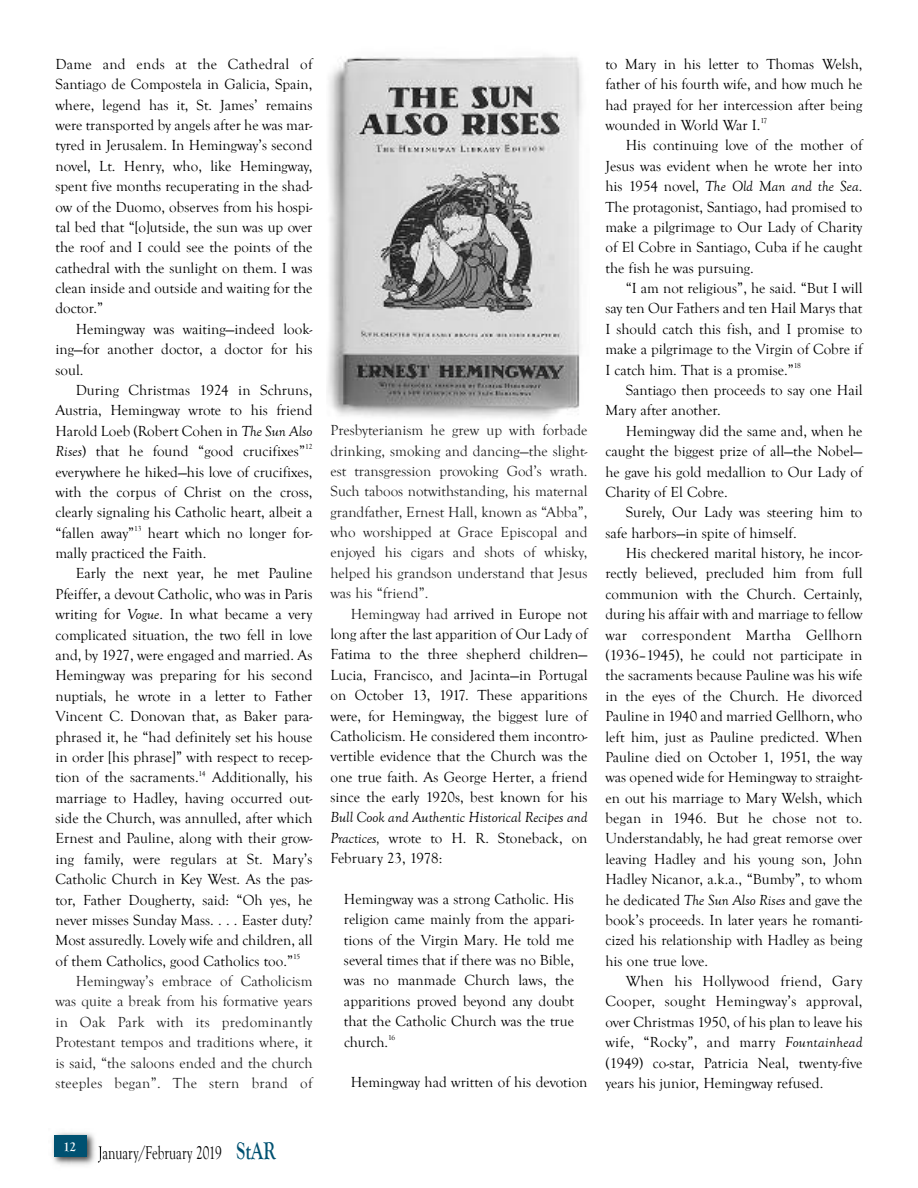
<style>
.page{position:relative;width:918px;height:1188px;background:#fff}
.page>*{position:absolute;margin:0;border:0;box-sizing:border-box;transform-origin:0 0}
.t1{font:18.9px "Goudy Old Style T";color:#000;scale:.71 1}
.t2{font:15px/20.4px "Goudy Old Style T";color:#000;text-align:justify}
.t3{font:15px/20.4px "Goudy Old Style T";color:#222;text-align:justify}
.t4{font:italic 15px/20.4px "Goudy Old Style T";color:#000;text-align:justify}
.t5{font:15px "Goudy Old Style T";letter-spacing:.02em;color:#222}
.t6{font:700 13.5px "Goudy Old Style T";color:#fff}
.s1{font-style:italic}
.s2{color:#222}
.s3{font-style:normal}
.s4{font-weight:700;font-size:25.2px;color:#005171}
</style>
<div class="page">
<img style="left:52px;top:1132px;width:43px;height:34px">
<img style="left:98px;top:1146px;width:3px;height:17px">
<div style="left:54px;top:1135px;width:32px;height:21px;background:#005171"></div>
<img style="left:327px;top:56px;width:255px;height:362px">
<p class="t2" style="left:55px;top:54px;width:259px">Dame and ends at the Cathedral of Santiago de Compostela in Galicia, Spain, where, legend has it, St. James’ remains were transported by angels after he was mar&shy;tyred in Jerusalem. In Hemingway’s second novel, Lt. Henry, who, like Hemingway, spent five months recuperating in the shad&shy;ow of the Duomo, observes from his hospi&shy;tal bed that “[o]utside, the sun was up over the roof and I could see the points of the cathedral with the sunlight on them. I was clean inside and outside and waiting for the doctor.”</p>
<p class="t2" style="left:55px;top:319px;width:259px;text-indent:20px">Hemingway was waiting—indeed look&shy;ing—for another doctor, a doctor for his soul.</p>
<p class="t2" style="left:55px;top:380px;width:259px;text-indent:20px">During Christmas 1924 in Schruns, Austria, Hemingway wrote to his friend Harold Loeb (Robert Cohen in <span class="s1">The Sun Also Rises</span>) that he found “good crucifixes”<sup>12 </sup>everywhere he hiked—his love of crucifixes, with the corpus of Christ on the cross, clearly signaling his Catholic heart, albeit a “fallen away”<sup>13</sup> heart which no longer for&shy;mally practiced the Faith.</p>
<p class="t2" style="left:76px;top:563px;width:238px">Early the next year, he met Pauline</p>
<p class="t2" style="left:55px;top:584px;width:259px">Pfeiffer, a devout Catholic, who was in Paris</p>
<p class="t2" style="left:55px;top:604px;width:258px">writing for <span class="s1">Vogue</span>. In what became a very</p>
<p class="t2" style="left:55px;top:624px;width:258px">complicated situation, the two fell in love</p>
<p class="t2" style="left:55px;top:645px;width:259px">and, by 1927, were engaged and married. As</p>
<p class="t2" style="left:55px;top:665px;width:258px">Hemingway was preparing for his second</p>
<p class="t2" style="left:55px;top:686px;width:259px">nuptials, he wrote in a letter to Father</p>
<p class="t2" style="left:55px;top:706px;width:259px">Vincent C. Donovan that, as Baker para-</p>
<p class="t2" style="left:55px;top:726px;width:258px">phrased it, he “had definitely set his house</p>
<p class="t2" style="left:55px;top:747px;width:259px">in order [his phrase]” with respect to recep-</p>
<p class="t2" style="left:55px;top:767px;width:259px">tion of the sacraments.<sup>14</sup> Additionally, his</p>
<p class="t2" style="left:55px;top:788px;width:259px">marriage to Hadley, having occurred out-</p>
<p class="t2" style="left:55px;top:808px;width:259px">side the Church, was annulled, after which</p>
<p class="t2" style="left:56px;top:828px;width:259px">Ernest and Pauline, along with their grow-</p>
<p class="t2" style="left:56px;top:849px;width:259px">ing family, were regulars at St. Mary’s</p>
<p class="t2" style="left:56px;top:869px;width:259px">Catholic Church in Key West. As the pas-</p>
<p class="t2" style="left:56px;top:889px;width:258px">tor, Father Dougherty, said: “Oh yes, he</p>
<p class="t2" style="left:56px;top:910px;width:259px">never misses Sunday Mass. . . . Easter duty?</p>
<p class="t2" style="left:56px;top:930px;width:259px">Most assuredly. Lovely wife and children, all</p>
<p class="t2" style="left:56px;top:951px;width:246px">of them Catholics, good Catholics too.”<sup>15</sup></p>
<p class="t3" style="left:76px;top:971px;width:238px">Hemingway’s embrace of Catholicism</p>
<p class="t3" style="left:55px;top:991px;width:259px">was quite a break from his formative years</p>
<p class="t5" style="left:55px;top:1013px;width:258px">in Oak Park with its predominantly</p>
<p class="t3" style="left:55px;top:1032px;width:259px">Protestant tempos and traditions where, it</p>
<p class="t3" style="left:55px;top:1052px;width:259px">is said, “the saloons ended and the church</p>
<p class="t5" style="left:55px;top:1075px;width:258px">steeples began”. The stern brand of</p>
<p class="t3" style="left:330px;top:420px;width:259px">Presbyterianism he grew up with forbade drinking, smoking and dancing—the slight&shy;est transgression provoking God’s wrath.<br>Such taboos notwithstanding, his maternal grandfather, Ernest Hall, known as “Abba”, who worshipped at Grace Episcopal and enjoyed his cigars and shots of whisky, helped his grandson understand that Jesus was his “friend”.</p>
<p class="t2" style="left:330px;top:603px;width:259px;text-indent:20px"><span class="s2">Hemingway had</span> arrived in Europe not long after the last apparition of Our Lady of Fatima to the three shepherd children— Lucia, Francisco, and Jacinta—in Portugal on October 13, 1917. These apparitions were, for Hemingway, the biggest lure of Catholicism. He considered them incontro&shy;vertible evidence that the Church was the one true faith. As George Herter, a friend since the early 1920s, best known for his</p>
<p class="t4" style="left:330px;top:807px;width:259px">Bull Cook and Authentic Historical Recipes and Practices, <span class="s3">wrote to H. R. Stoneback, on February 23, 1978:</span></p>
<p class="t2" style="left:344px;top:889px;width:232px">Hemingway was a strong Catholic. His religion came mainly from the appari&shy;tions of the Virgin Mary. He told me several times that if there was no Bible, was no manmade Church laws, the apparitions proved beyond any doubt that the Catholic Church was the true church.<sup>16</sup></p>
<p class="t2" style="left:351px;top:1072px;width:238px">Hemingway had written of his devotion</p>
<p class="t2" style="left:606px;top:54px;width:259px">to Mary in his letter to Thomas Welsh, father of his fourth wife, and how much he had prayed for her intercession after being wounded in World War I.<sup>17</sup></p>
<p class="t2" style="left:605px;top:135px;width:259px;text-indent:20px">His continuing love of the mother of Jesus was evident when he wrote her into his 1954 novel, <span class="s1">The Old Man and the Sea</span>.<br>The protagonist, Santiago, had promised to make a pilgrimage to Our Lady of Charity of El Cobre in Santiago, Cuba if he caught the fish he was pursuing.</p>
<p class="t2" style="left:605px;top:278px;width:259px;text-indent:20px">“I am not religious”, he said. “But I will say ten Our Fathers and ten Hail Marys that I should catch this fish, and I promise to make a pilgrimage to the Virgin of Cobre if I catch him. That is a promise.”<sup>18</sup></p>
<p class="t2" style="left:605px;top:380px;width:259px;text-indent:20px">Santiago then proceeds to say one Hail<br>Mary after another.</p>
<p class="t2" style="left:605px;top:421px;width:258px;text-indent:20px">Hemingway did the same and, when he caught the biggest prize of all—the Nobel— he gave his gold medallion to Our Lady of Charity of El Cobre.</p>
<p class="t2" style="left:605px;top:502px;width:258px;text-indent:20px">Surely, Our Lady was steering him to safe harbors—in spite of himself.</p>
<p class="t2" style="left:605px;top:543px;width:259px;text-indent:20px">His checkered marital history, he incor&shy;rectly believed, precluded him from full communion with the Church. Certainly, during his affair with and marriage to fellow war correspondent Martha Gellhorn (1936–1945), he could not participate in the sacraments because Pauline was his wife in the eyes of the Church. He divorced Pauline in 1940 and married Gellhorn, who left him, just as Pauline predicted. When Pauline died on October 1, 1951, the way was opened wide for Hemingway to straight&shy;en out his marriage to Mary Welsh, which began in 1946. But he chose not to.<br>Understandably, he had great remorse over leaving Hadley and his young son, John Hadley Nicanor, a.k.a., “Bumby”, to whom he dedicated <span class="s1">The Sun Also Rises</span> and gave the book’s proceeds. In later years he romanti&shy;cized his relationship with Hadley as being his one true love.</p>
<p class="t2" style="left:605px;top:971px;width:259px;text-indent:20px">When his Hollywood friend, Gary Cooper, sought Hemingway’s approval, over Christmas 1950, of his plan to leave his wife, “Rocky”, and marry <span class="s1">Fountainhead </span>(1949) co-star, Patricia Neal, twenty-five years his junior, Hemingway refused.</p>
<p class="t6" style="left:63px;top:1139px;width:15px">12</p>
<p class="t1" style="left:98px;top:1142px;width:252px">January/February 2019 <span class="s4">StAR</span></p>
</div>
